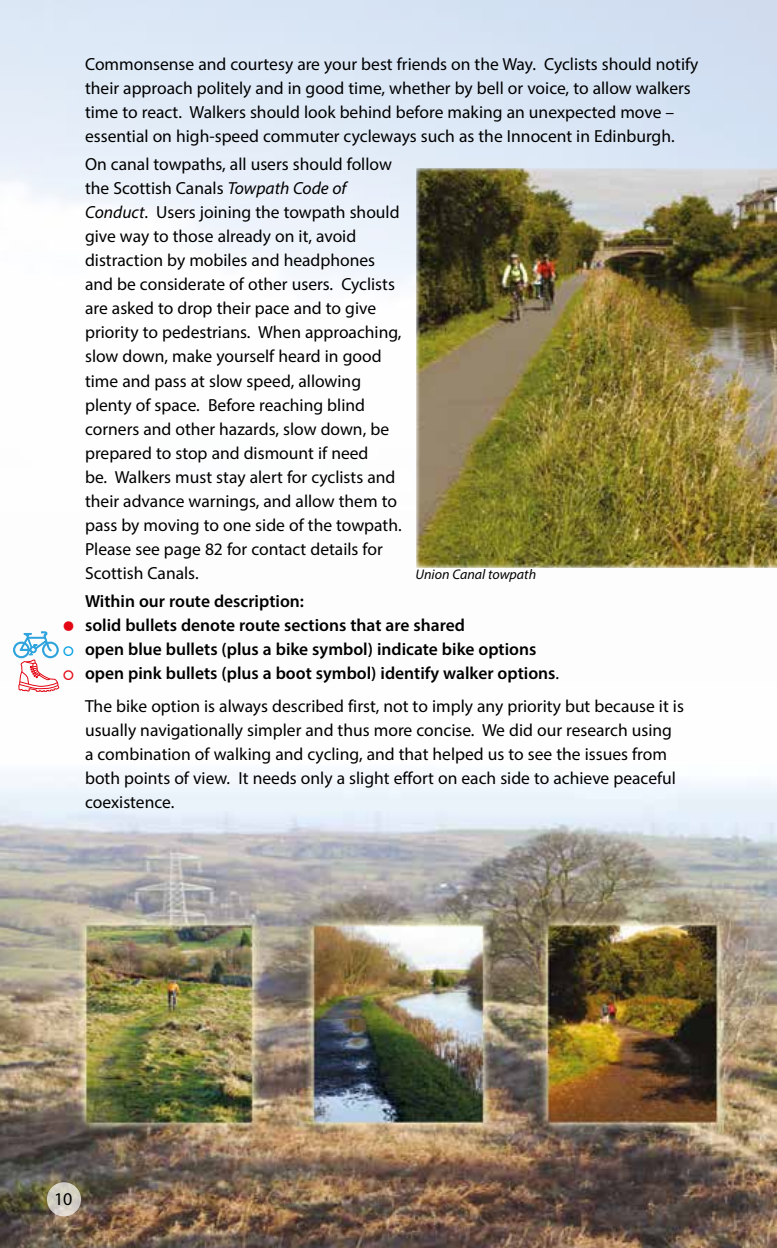
<style>
.page{position:relative;width:777px;height:1248px;background:#fff}
.page>*{position:absolute;margin:0;border:0;box-sizing:border-box;transform-origin:0 0}
.t1{font:18px "Myriad Pro";color:#000}
.t2{font:17.6px/24px "Myriad Pro";color:#000}
.t3{font:600 17.6px/24px "Myriad Pro";color:#000}
.t4{font:italic 14px "Myriad Pro";color:#000}
.s1{font-style:italic}
.s2{font-weight:900;font-size:34px;color:#e30613}
.s3{font-weight:400}
</style>
<div class="page">
<img style="left:416px;top:169px;width:361px;height:343px">
<img style="left:0;top:512px;width:777px;height:735px">
<svg style="left:47px;top:1182px;width:34px;height:34px"></svg>
<svg style="left:13px;top:631px;width:60px;height:61px"></svg>
<p class="t2" style="left:85px;top:52px;width:615px">Commonsense and courtesy are your best friends on the Way. Cyclists should notify their approach politely and in good time, whether by bell or voice, to allow walkers time to react. Walkers should look behind before making an unexpected move – essential on high-speed commuter cycleways such as the Innocent in Edinburgh.</p>
<p class="t2" style="left:85px;top:152px;width:318px">On canal towpaths, all users should follow the Scottish Canals <span class="s1">Towpath Code of Conduct</span>. Users joining the towpath should give way to those already on it, avoid distraction by mobiles and headphones and be considerate of other users. Cyclists are asked to drop their pace and to give priority to pedestrians. When approaching, slow down, make yourself heard in good time and pass at slow speed, allowing plenty of space. Before reaching blind corners and other hazards, slow down, be prepared to stop and dismount if need<br>be. Walkers must stay alert for cyclists and their advance warnings, and allow them to pass by moving to one side of the towpath.<br>Please see page 82 for contact details for Scottish Canals.</p>
<p class="t3" style="left:85px;top:588px;width:220px">Within our route description:</p>
<p class="t3" style="left:85px;top:613px;width:475px;text-indent:-23px"><span class="s2">•</span> solid bullets denote route sections that are shared<br>open blue bullets (plus a bike symbol) indicate bike options open pink bullets (plus a boot symbol) identify walker options<span class="s3">.</span></p>
<p class="t2" style="left:85px;top:693px;width:600px">The bike option is always described first, not to imply any priority but because it is usually navigationally simpler and thus more concise. We did our research using a combination of walking and cycling, and that helped us to see the issues from both points of view. It needs only a slight effort on each side to achieve peaceful coexistence.</p>
<p class="t4" style="left:415px;top:566px;width:122px">Union Canal towpath</p>
<p class="t1" style="left:54px;top:1187px;width:20px">10</p>
</div>
